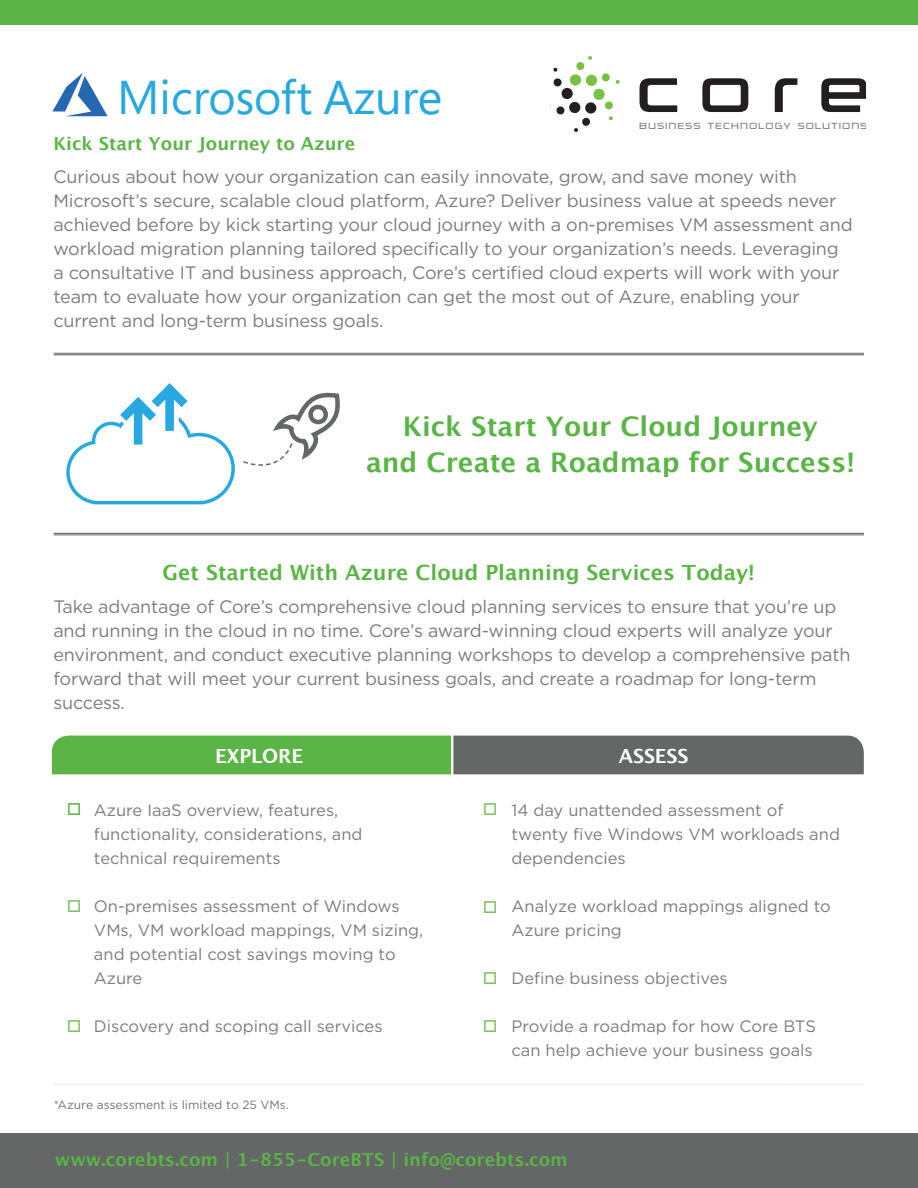
<style>
.page{position:relative;width:918px;height:1188px;background:#fff}
.page>*{position:absolute;margin:0;border:0;box-sizing:border-box;transform-origin:0 0}
.t1{font:47.25px "Segoe Pro";color:#27a8e0}
.t2{font:700 27px/36px "Lucida Grande";color:#5ab546;text-align:center}
.t3{font:700 21px "Lucida Grande";color:#5ab546}
.t4{font:700 19.5px "Lucida Grande";letter-spacing:-.01em;color:#fff}
.t5{font:18px/24px "Gotham";letter-spacing:-.01em;color:#7e7c7b}
.t6{font:700 18px "Lucida Grande";color:#5ab546}
.t7{font:16.5px/24px "Gotham";color:#7e7c7b}
.t8{font:12px "Gotham";color:#737373}
.t9{font:300 9.75px "Trade Marker";letter-spacing:.16em;color:#808285}
.s1{font-family:"Segoe Pro";color:#fff}
</style>
<div class="page">
<div style="left:0;top:0;width:918px;height:25px;background:#5ab546"></div>
<div style="left:0;top:1134px;width:918px;height:54px;background:#656666"></div>
<svg style="left:550px;top:56px;width:70px;height:76px"></svg>
<svg style="left:640px;top:78px;width:37px;height:34px"></svg>
<svg style="left:702px;top:78px;width:46px;height:34px"></svg>
<svg style="left:775px;top:78px;width:22px;height:34px"></svg>
<svg style="left:821px;top:78px;width:44px;height:34px"></svg>
<svg style="left:54px;top:1084px;width:809px;height:1px"></svg>
<img style="left:52px;top:73px;width:56px;height:44px">
<svg style="left:243px;top:392px;width:97px;height:74px"></svg>
<svg style="left:66px;top:383px;width:169px;height:121px"></svg>
<svg style="left:51px;top:735px;width:813px;height:40px;background:#65915c"></svg>
<hr style="left:54px;top:353px;width:810px;height:1px;background:#656666">
<hr style="left:54px;top:354px;width:810px;height:1px;background:#656666">
<hr style="left:54px;top:533px;width:810px;height:1px;background:#656666">
<hr style="left:54px;top:535px;width:810px;height:1px;background:#656666">
<p class="t1" style="left:117px;top:65px;width:326px">Microsoft Azure</p>
<p class="t9" style="left:640px;top:121px;width:229px">BUSINESS TECHNOLOGY SOLUTIONS</p>
<p class="t6" style="left:53px;top:129px;width:303px">Kick Start Your Journey to Azure</p>
<p class="t5" style="left:53px;top:164px;width:801px">Curious about how your organization can easily innovate, grow, and save money with Microsoft’s secure, scalable cloud platform, Azure? Deliver business value at speeds never achieved before by kick starting your cloud journey with a on-premises VM assessment and workload migration planning tailored specifically to your organization’s needs. Leveraging a consultative IT and business approach, Core’s certified cloud experts will work with your team to evaluate how your organization can get the most out of Azure, enabling your current and long-term business goals.</p>
<p class="t2" style="left:366px;top:408px;width:490px">Kick Start Your Cloud Journey<br>and Create a Roadmap for Success!</p>
<p class="t3" style="left:163px;top:555px;width:594px">Get Started With Azure Cloud Planning Services Today!</p>
<p class="t5" style="left:53px;top:594px;width:799px">Take advantage of Core’s comprehensive cloud planning services to ensure that you’re up and running in the cloud in no time. Core’s award-winning cloud experts will analyze your environment, and conduct executive planning workshops to develop a comprehensive path forward that will meet your current business goals, and create a roadmap for long-term success.</p>
<p class="t4" style="left:215px;top:741px;width:90px">EXPLORE</p>
<p class="t4" style="left:619px;top:741px;width:71px">ASSESS</p>
<p class="t7" style="left:94px;top:798px;width:270px;text-indent:-27px"><span class="s1">•</span> Azure IaaS overview, features, functionality, considerations, and technical requirements</p>
<p class="t7" style="left:94px;top:894px;width:331px;text-indent:-27px"><span class="s1">•</span> On-premises assessment of Windows<br>VMs, VM workload mappings, VM sizing, and potential cost savings moving to<br>Azure</p>
<p class="t7" style="left:67px;top:1014px;width:317px"><span class="s1">•</span> Discovery and scoping call services</p>
<p class="t8" style="left:54px;top:1098px;width:237px">*Azure assessment is limited to 25 VMs.</p>
<p class="t7" style="left:512px;top:798px;width:330px;text-indent:-27px"><span class="s1">•</span> 14 day unattended assessment of twenty five Windows VM workloads and dependencies</p>
<p class="t7" style="left:512px;top:894px;width:321px;text-indent:-27px"><span class="s1">•</span> Analyze workload mappings aligned to<br>Azure pricing</p>
<p class="t7" style="left:485px;top:966px;width:245px"><span class="s1">•</span> Define business objectives</p>
<p class="t7" style="left:485px;top:1014px;width:333px;text-align:right"><span class="s1">•</span> Provide a roadmap for how Core BTS can help achieve your business goals</p>
<p class="t6" style="left:55px;top:1145px;width:514px">www.corebts.com | 1-855-CoreBTS | info@corebts.com</p>
</div>
